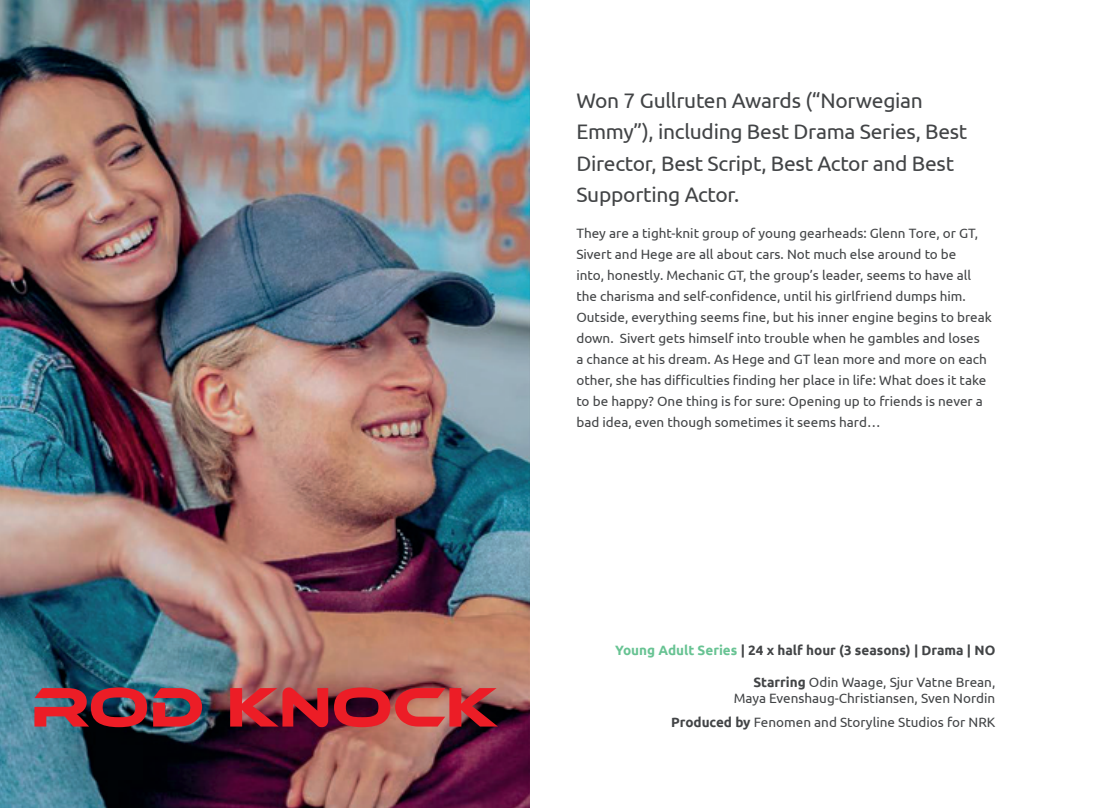
<style>
.page{position:relative;width:1106px;height:808px;background:#fff}
.page>*{position:absolute;margin:0;border:0;box-sizing:border-box;transform-origin:0 0}
.t1{font:21px/31.5px "Ubuntu";letter-spacing:-.015em;color:#424446}
.t2{font:13.5px/21px "Ubuntu";color:#424446;text-align:right}
.t3{font:700 13.5px "Ubuntu";color:#424446}
.s1{color:#68c393}
.s2{font-weight:700}
</style>
<div class="page">
<img style="left:0;top:0;width:529px;height:808px">
<svg style="left:34px;top:687px;width:113px;height:40px;background:#963441"></svg>
<svg style="left:153px;top:688px;width:49px;height:38px;background:#a43845"></svg>
<svg style="left:230px;top:687px;width:98px;height:40px;background:#b72832"></svg>
<svg style="left:334px;top:687px;width:164px;height:40px;background:#b43237"></svg>
<h1 class="t1" style="left:576px;top:84px;width:392px">Won 7 Gullruten Awards (“Norwegian Emmy”), including Best Drama Series, Best Director, Best Script, Best Actor and Best Supporting Actor.</h1>
<p class="t2" style="left:576px;top:222px;width:417px;text-align:left">They are a tight-knit group of young gearheads: Glenn Tore, or GT, Sivert and Hege are all about cars. Not much else around to be<br>into, honestly. Mechanic GT, the group’s leader, seems to have all the charisma and self-confidence, until his girlfriend dumps him.<br>Outside, everything seems fine, but his inner engine begins to break down. Sivert gets himself into trouble when he gambles and loses<br>a chance at his dream. As Hege and GT lean more and more on each other, she has difficulties finding her place in life: What does it take to be happy? One thing is for sure: Opening up to friends is never a bad idea, even though sometimes it seems hard…</p>
<p class="t3" style="left:615px;top:642px;width:381px"><span class="s1">Young Adult Series</span> | 24 x half hour (3 seasons) | Drama | NO</p>
<p class="t2" style="left:733px;top:674px;width:263px;line-height:16.2px"><span class="s2">Starring</span> Odin Waage, Sjur Vatne Brean,<br>Maya Evenshaug-Christiansen, Sven Nordin</p>
<p class="t2" style="left:671px;top:711px;width:326px"><span class="s2">Produced by</span> Fenomen and Storyline Studios for NRK</p>
</div>
